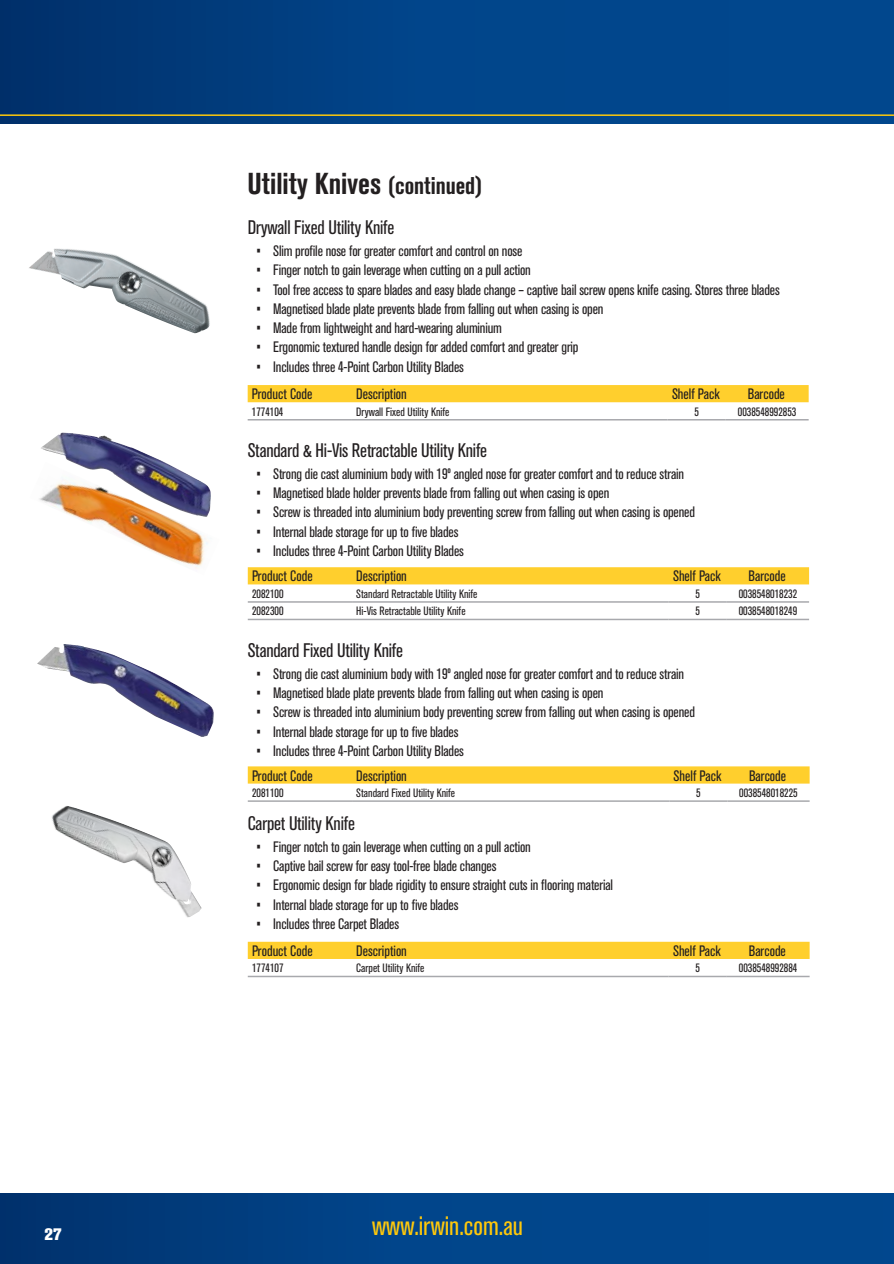
<style>
.page{position:relative;width:894px;height:1264px;background:#fff}
.page>*{position:absolute;margin:0;border:0;box-sizing:border-box;transform-origin:0 0}
.t1{font:700 condensed 30px "Akzidenz Grotesk BE";color:#231f20}
.t2{font:condensed 27px "Akzidenz Grotesk BE";color:#fec80b}
.t3{font:condensed 19.5px "Akzidenz Grotesk BE";letter-spacing:-.01em;color:#231f20}
.t4{font:800 16.5px "Akzidenz Grotesk BE";color:#fff}
.t5{font:condensed 15px "Akzidenz Grotesk BE";letter-spacing:-.01em;color:#231f20}
.t6{font:condensed 12px "Akzidenz Grotesk BE";color:#231f20}
.s1{font-size:24px}
</style>
<div class="page">
<svg style="left:0;top:1193px;width:894px;height:71px;background:#004184"></svg>
<div style="left:0;top:0;width:894px;height:124px;background:linear-gradient(to right,#013572,#014c95)"></div>
<hr style="left:0;top:114px;width:894px;height:2px;background:#fec80b">
<img style="left:39px;top:498px;width:169px;height:70px">
<img style="left:37px;top:644px;width:177px;height:93px">
<div style="left:248px;top:567px;width:561px;height:17px;background:#ffcf2d"></div>
<hr style="left:248px;top:601px;width:104px;height:2px;background:#a8a9ad">
<hr style="left:248px;top:619px;width:104px;height:1px;background:#a8a9ad">
<hr style="left:352px;top:601px;width:317px;height:2px;background:#a8a9ad">
<hr style="left:352px;top:619px;width:317px;height:1px;background:#a8a9ad">
<hr style="left:669px;top:601px;width:58px;height:2px;background:#a8a9ad">
<hr style="left:669px;top:619px;width:58px;height:1px;background:#a8a9ad">
<hr style="left:727px;top:601px;width:82px;height:2px;background:#a8a9ad">
<hr style="left:727px;top:619px;width:82px;height:1px;background:#a8a9ad">
<div style="left:248px;top:766px;width:561px;height:17px;background:#ffcf2d"></div>
<hr style="left:248px;top:800px;width:104px;height:2px;background:#a8a9ad">
<hr style="left:352px;top:800px;width:317px;height:2px;background:#a8a9ad">
<hr style="left:669px;top:800px;width:58px;height:2px;background:#a8a9ad">
<hr style="left:727px;top:800px;width:82px;height:2px;background:#a8a9ad">
<div style="left:248px;top:942px;width:561px;height:17px;background:#ffcf2d"></div>
<hr style="left:248px;top:976px;width:104px;height:1px;background:#a8a9ad">
<hr style="left:352px;top:976px;width:317px;height:1px;background:#a8a9ad">
<hr style="left:669px;top:976px;width:58px;height:1px;background:#a8a9ad">
<hr style="left:727px;top:976px;width:82px;height:1px;background:#a8a9ad">
<img style="left:40px;top:433px;width:171px;height:84px">
<img style="left:52px;top:806px;width:149px;height:111px">
<img style="left:29px;top:248px;width:181px;height:85px">
<div style="left:248px;top:385px;width:561px;height:17px;background:#ffcf2d"></div>
<hr style="left:248px;top:419px;width:104px;height:1px;background:#a8a9ad">
<hr style="left:352px;top:419px;width:316px;height:1px;background:#a8a9ad">
<hr style="left:668px;top:419px;width:58px;height:1px;background:#a8a9ad">
<hr style="left:726px;top:419px;width:83px;height:1px;background:#a8a9ad">
<p class="t4" style="left:44px;top:1225px;width:19px">27</p>
<h1 class="t1" style="left:248px;top:166px;width:236px">Utility Knives <span class="s1">(continued)</span></h1>
<h3 class="t3" style="left:248px;top:216px;width:148px">Drywall Fixed Utility Knife</h3>
<p class="t5" style="left:256px;top:242px;width:268px">• Slim profile nose for greater comfort and control on nose</p>
<p class="t5" style="left:256px;top:262px;width:276px">• Finger notch to gain leverage when cutting on a pull action</p>
<p class="t5" style="left:256px;top:281px;width:525px">• Tool free access to spare blades and easy blade change – captive bail screw opens knife casing. Stores three blades</p>
<p class="t5" style="left:256px;top:300px;width:349px">• Magnetised blade plate prevents blade from falling out when casing is open</p>
<p class="t5" style="left:256px;top:319px;width:247px">• Made from lightweight and hard-wearing aluminium</p>
<p class="t5" style="left:256px;top:339px;width:324px">• Ergonomic textured handle design for added comfort and greater grip</p>
<p class="t5" style="left:256px;top:358px;width:209px">• Includes three 4-Point Carbon Utility Blades</p>
<p class="t5" style="left:252px;top:386px;width:62px">Product Code</p>
<p class="t5" style="left:356px;top:386px;width:52px">Description</p>
<p class="t5" style="left:672px;top:386px;width:49px">Shelf Pack</p>
<p class="t5" style="left:748px;top:386px;width:39px">Barcode</p>
<p class="t6" style="left:252px;top:405px;width:33px">1774104</p>
<p class="t6" style="left:356px;top:405px;width:95px">Drywall Fixed Utility Knife</p>
<p class="t6" style="left:694px;top:405px;width:6px">5</p>
<p class="t6" style="left:738px;top:405px;width:60px">0038548992853</p>
<h3 class="t3" style="left:248px;top:439px;width:241px">Standard &amp; Hi-Vis Retractable Utility Knife</h3>
<p class="t5" style="left:256px;top:465px;width:429px">• Strong die cast aluminium body with 19º angled nose for greater comfort and to reduce strain</p>
<p class="t5" style="left:256px;top:484px;width:355px">• Magnetised blade holder prevents blade from falling out when casing is open</p>
<p class="t5" style="left:256px;top:504px;width:440px">• Screw is threaded into aluminium body preventing screw from falling out when casing is opened</p>
<p class="t5" style="left:256px;top:523px;width:204px">• Internal blade storage for up to five blades</p>
<p class="t5" style="left:256px;top:542px;width:209px">• Includes three 4-Point Carbon Utility Blades</p>
<p class="t5" style="left:252px;top:568px;width:62px">Product Code</p>
<p class="t5" style="left:356px;top:568px;width:52px">Description</p>
<p class="t5" style="left:673px;top:568px;width:49px">Shelf Pack</p>
<p class="t5" style="left:748px;top:568px;width:39px">Barcode</p>
<p class="t6" style="left:252px;top:587px;width:33px">2082100</p>
<p class="t6" style="left:356px;top:587px;width:123px">Standard Retractable Utility Knife</p>
<p class="t6" style="left:695px;top:587px;width:6px">5</p>
<p class="t6" style="left:739px;top:587px;width:60px">0038548018232</p>
<p class="t6" style="left:252px;top:604px;width:33px">2082300</p>
<p class="t6" style="left:356px;top:604px;width:111px">Hi-Vis Retractable Utility Knife</p>
<p class="t6" style="left:695px;top:604px;width:6px">5</p>
<p class="t6" style="left:739px;top:604px;width:60px">0038548018249</p>
<h3 class="t3" style="left:248px;top:639px;width:157px">Standard Fixed Utility Knife</h3>
<p class="t5" style="left:256px;top:665px;width:429px">• Strong die cast aluminium body with 19º angled nose for greater comfort and to reduce strain</p>
<p class="t5" style="left:256px;top:684px;width:349px">• Magnetised blade plate prevents blade from falling out when casing is open</p>
<p class="t5" style="left:256px;top:704px;width:440px">• Screw is threaded into aluminium body preventing screw from falling out when casing is opened</p>
<p class="t5" style="left:256px;top:723px;width:204px">• Internal blade storage for up to five blades</p>
<p class="t5" style="left:256px;top:742px;width:209px">• Includes three 4-Point Carbon Utility Blades</p>
<p class="t5" style="left:252px;top:767px;width:62px">Product Code</p>
<p class="t5" style="left:356px;top:767px;width:52px">Description</p>
<p class="t5" style="left:673px;top:767px;width:49px">Shelf Pack</p>
<p class="t5" style="left:749px;top:767px;width:39px">Barcode</p>
<p class="t6" style="left:252px;top:786px;width:33px">2081100</p>
<p class="t6" style="left:356px;top:786px;width:100px">Standard Fixed Utility Knife</p>
<p class="t6" style="left:696px;top:786px;width:6px">5</p>
<p class="t6" style="left:739px;top:786px;width:60px">0038548018225</p>
<h3 class="t3" style="left:248px;top:812px;width:109px">Carpet Utility Knife</h3>
<p class="t5" style="left:256px;top:838px;width:276px">• Finger notch to gain leverage when cutting on a pull action</p>
<p class="t5" style="left:256px;top:857px;width:242px">• Captive bail screw for easy tool-free blade changes</p>
<p class="t5" style="left:256px;top:877px;width:358px">• Ergonomic design for blade rigidity to ensure straight cuts in flooring material</p>
<p class="t5" style="left:256px;top:896px;width:204px">• Internal blade storage for up to five blades</p>
<p class="t5" style="left:256px;top:915px;width:144px">• Includes three Carpet Blades</p>
<p class="t5" style="left:252px;top:942px;width:62px">Product Code</p>
<p class="t5" style="left:356px;top:942px;width:52px">Description</p>
<p class="t5" style="left:673px;top:942px;width:49px">Shelf Pack</p>
<p class="t5" style="left:749px;top:942px;width:39px">Barcode</p>
<p class="t6" style="left:252px;top:961px;width:33px">1774107</p>
<p class="t6" style="left:356px;top:961px;width:70px">Carpet Utility Knife</p>
<p class="t6" style="left:695px;top:961px;width:6px">5</p>
<p class="t6" style="left:739px;top:961px;width:60px">0038548992884</p>
<h2 class="t2" style="left:372px;top:1210px;width:152px">www.irwin.com.au</h2>
</div>
